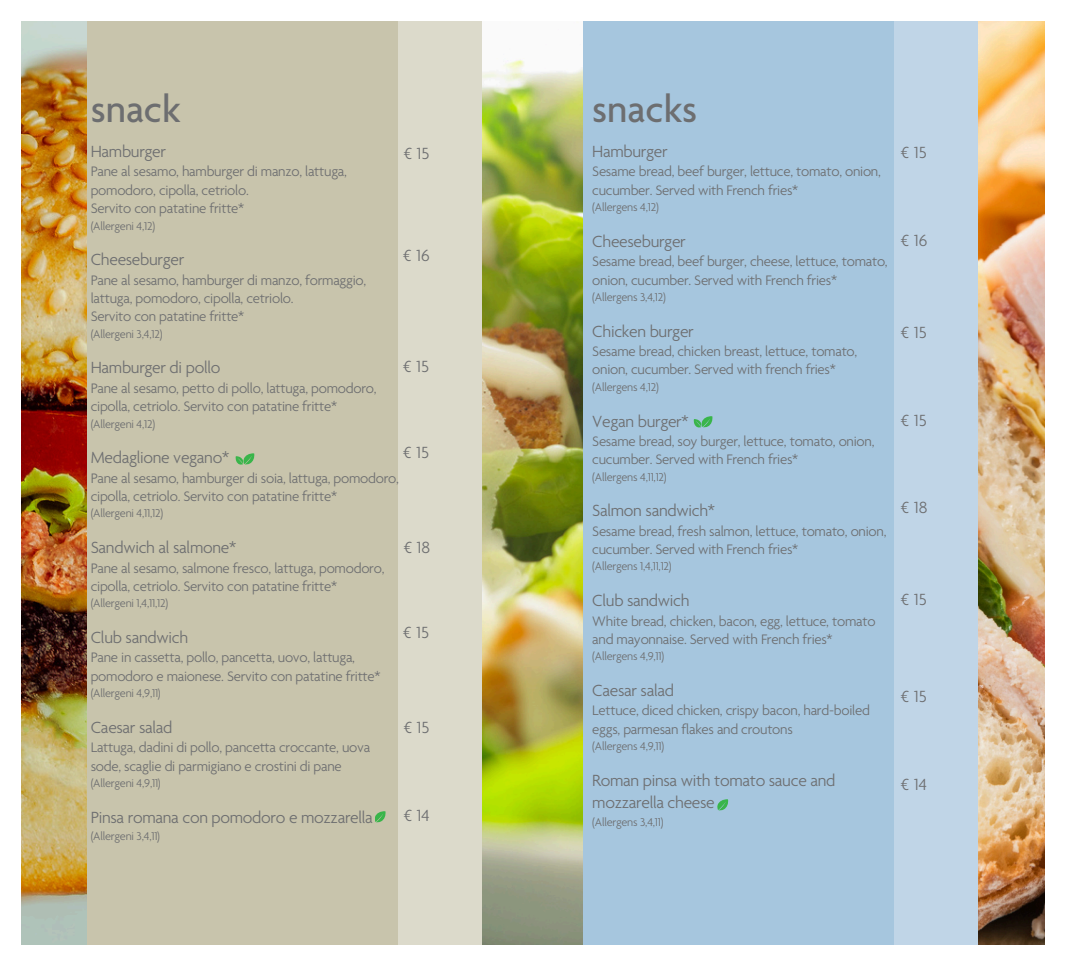
<style>
.page{position:relative;width:1066px;height:966px;background:#fff}
.page>*{position:absolute;margin:0;border:0;box-sizing:border-box;transform-origin:0 0}
.t1{font:500 40.25px "Agenda";color:#6d6e70}
.t2{font:300 17.5px/22.4px "Agenda";letter-spacing:-.015em;color:#6d6e70}
.t3{font:300 14.88px/18.4px "Agenda";letter-spacing:-.015em;color:#6d6e70}
.t4{font:300 12.25px "Agenda";letter-spacing:-.015em;color:#6d6e70}
</style>
<div class="page">
<div style="left:533px;top:22px;width:511px;height:923px;background:#a6c6de"></div>
<div style="left:894px;top:22px;width:135px;height:923px;background:#c0d5e7"></div>
<div style="left:37px;top:22px;width:496px;height:923px;background:#c8c4ac"></div>
<div style="left:399px;top:22px;width:84px;height:923px;background:#dcdacb"></div>
<img style="left:22px;top:22px;width:64px;height:923px">
<img style="left:979px;top:22px;width:65px;height:923px">
<img style="left:483px;top:22px;width:100px;height:923px">
<svg style="left:235px;top:453px;width:20px;height:12px"></svg>
<svg style="left:375px;top:811px;width:11px;height:12px"></svg>
<svg style="left:693px;top:416px;width:20px;height:12px"></svg>
<svg style="left:718px;top:799px;width:10px;height:12px"></svg>
<p class="t1" style="left:91px;top:94px;width:91px">snack</p>
<p class="t2" style="left:91px;top:142px;width:77px">Hamburger</p>
<p class="t3" style="left:91px;top:164px;width:258px">Pane al sesamo, hamburger di manzo, lattuga, pomodoro, cipolla, cetriolo.</p>
<p class="t3" style="left:91px;top:201px;width:155px">Servito con patatine fritte*</p>
<p class="t4" style="left:91px;top:221px;width:66px">(Allergeni 4,12)</p>
<p class="t2" style="left:91px;top:250px;width:95px">Cheeseburger</p>
<p class="t3" style="left:91px;top:272px;width:277px">Pane al sesamo, hamburger di manzo, formaggio, lattuga, pomodoro, cipolla, cetriolo.</p>
<p class="t3" style="left:91px;top:309px;width:155px">Servito con patatine fritte*</p>
<p class="t4" style="left:91px;top:329px;width:73px">(Allergeni 3,4,12)</p>
<p class="t2" style="left:91px;top:358px;width:131px">Hamburger di pollo</p>
<p class="t3" style="left:91px;top:380px;width:287px">Pane al sesamo, petto di pollo, lattuga, pomodoro, cipolla, cetriolo. Servito con patatine fritte*</p>
<p class="t4" style="left:91px;top:419px;width:66px">(Allergeni 4,12)</p>
<p class="t2" style="left:91px;top:448px;width:140px">Medaglione vegano*</p>
<p class="t3" style="left:91px;top:470px;width:310px">Pane al sesamo, hamburger di soia, lattuga, pomodoro, cipolla, cetriolo. Servito con patatine fritte*</p>
<p class="t4" style="left:91px;top:509px;width:74px">(Allergeni 4,11,12)</p>
<p class="t2" style="left:91px;top:538px;width:147px">Sandwich al salmone*</p>
<p class="t3" style="left:91px;top:560px;width:295px">Pane al sesamo, salmone fresco, lattuga, pomodoro, cipolla, cetriolo. Servito con patatine fritte*</p>
<p class="t4" style="left:91px;top:598px;width:79px">(Allergeni 1,4,11,12)</p>
<p class="t2" style="left:91px;top:628px;width:99px">Club sandwich</p>
<p class="t3" style="left:91px;top:650px;width:291px">Pane in cassetta, pollo, pancetta, uovo, lattuga, pomodoro e maionese. Servito con patatine fritte*</p>
<p class="t4" style="left:91px;top:688px;width:72px">(Allergeni 4,9,11)</p>
<p class="t2" style="left:91px;top:718px;width:83px">Caesar salad</p>
<p class="t3" style="left:91px;top:740px;width:281px">Lattuga, dadini di pollo, pancetta croccante, uova sode, scaglie di parmigiano e crostini di pane</p>
<h1 class="t4" style="left:91px;top:778px;width:72px">(Allergeni 4,9,11)</h1>
<p class="t2" style="left:91px;top:808px;width:284px">Pinsa romana con pomodoro e mozzarella</p>
<p class="t4" style="left:91px;top:831px;width:71px">(Allergeni 3,4,11)</p>
<p class="t2" style="left:404px;top:144px;width:27px">€15</p>
<p class="t2" style="left:403px;top:246px;width:28px">€16</p>
<p class="t2" style="left:403px;top:357px;width:27px">€15</p>
<p class="t2" style="left:403px;top:443px;width:27px">€15</p>
<p class="t2" style="left:404px;top:538px;width:28px">€18</p>
<p class="t2" style="left:403px;top:623px;width:27px">€15</p>
<p class="t2" style="left:404px;top:718px;width:27px">€15</p>
<p class="t2" style="left:404px;top:806px;width:28px">€14</p>
<h1 class="t1" style="left:592px;top:94px;width:106px">snacks</h1>
<h1 class="t2" style="left:592px;top:142px;width:77px">Hamburger</h1>
<h1 class="t3" style="left:592px;top:164px;width:290px">Sesame bread, beef burger, lettuce, tomato, onion, cucumber. Served with French fries*</h1>
<h1 class="t4" style="left:592px;top:202px;width:68px">(Allergens 4,12)</h1>
<h1 class="t2" style="left:592px;top:232px;width:95px">Cheeseburger</h1>
<h1 class="t3" style="left:592px;top:254px;width:297px">Sesame bread, beef burger, cheese, lettuce, tomato, onion, cucumber. Served with French fries*</h1>
<h1 class="t4" style="left:592px;top:292px;width:75px">(Allergens 3,4,12)</h1>
<h1 class="t2" style="left:592px;top:322px;width:103px">Chicken burger</h1>
<p class="t3" style="left:592px;top:344px;width:266px">Sesame bread, chicken breast, lettuce, tomato, onion, cucumber. Served with french fries*</p>
<p class="t4" style="left:592px;top:382px;width:68px">(Allergens 4,12)</p>
<p class="t2" style="left:592px;top:412px;width:98px">Vegan burger*</p>
<p class="t3" style="left:592px;top:434px;width:284px">Sesame bread, soy burger, lettuce, tomato, onion, cucumber. Served with French fries*</p>
<p class="t4" style="left:592px;top:472px;width:76px">(Allergens 4,11,12)</p>
<p class="t2" style="left:592px;top:501px;width:124px">Salmon sandwich*</p>
<p class="t3" style="left:592px;top:523px;width:296px">Sesame bread, fresh salmon, lettuce, tomato, onion, cucumber. Served with French fries*</p>
<p class="t4" style="left:592px;top:562px;width:81px">(Allergens 1,4,11,12)</p>
<p class="t2" style="left:592px;top:591px;width:99px">Club sandwich</p>
<p class="t3" style="left:592px;top:613px;width:285px">White bread, chicken, bacon, egg, lettuce, tomato and mayonnaise. Served with French fries*</p>
<p class="t4" style="left:592px;top:652px;width:73px">(Allergens 4,9,11)</p>
<p class="t2" style="left:592px;top:681px;width:83px">Caesar salad</p>
<p class="t3" style="left:592px;top:703px;width:279px">Lettuce, diced chicken, crispy bacon, hard-boiled eggs, parmesan flakes and croutons</p>
<p class="t4" style="left:592px;top:741px;width:73px">(Allergens 4,9,11)</p>
<p class="t2" style="left:592px;top:771px;width:245px">Roman pinsa with tomato sauce and mozzarella cheese</p>
<p class="t4" style="left:592px;top:817px;width:73px">(Allergens 3,4,11)</p>
<h1 class="t2" style="left:901px;top:144px;width:27px">€15</h1>
<p class="t2" style="left:901px;top:231px;width:28px">€16</p>
<p class="t2" style="left:901px;top:323px;width:27px">€15</p>
<h1 class="t2" style="left:901px;top:411px;width:27px">€15</h1>
<h1 class="t2" style="left:901px;top:498px;width:28px">€18</h1>
<h1 class="t2" style="left:901px;top:590px;width:27px">€15</h1>
<h1 class="t2" style="left:901px;top:687px;width:27px">€15</h1>
<h1 class="t2" style="left:901px;top:775px;width:28px">€14</h1>
</div>
